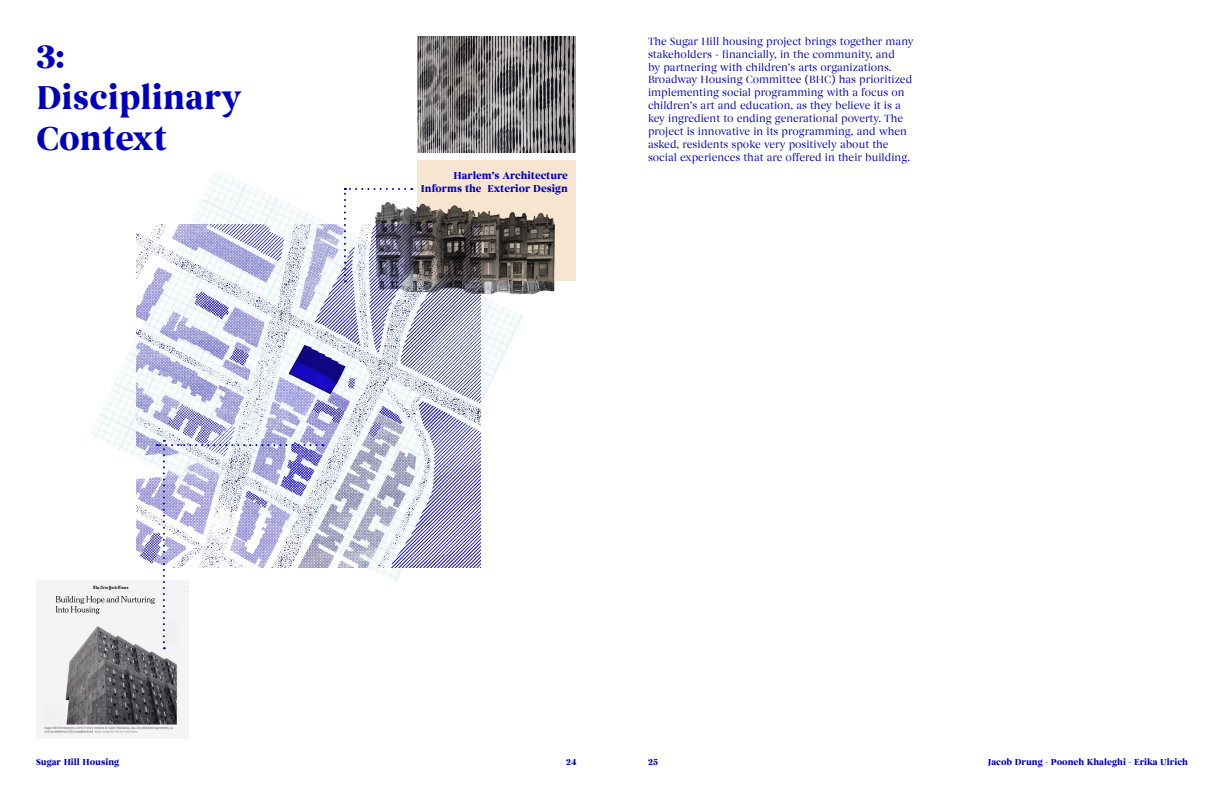
<style>
.page{position:relative;width:1224px;height:792px;background:#fff}
.page>*{position:absolute;margin:0;border:0;box-sizing:border-box;transform-origin:0 0}
.t1{font:700 34px/40.8px "Begum W03";color:#0000bc}
.t2{font:10.7px/12.8px "Begum W03";color:#0000bc}
.t3{font:700 10.4px "Begum W03";color:#0000bc}
.t4{font:700 9px "Begum W03";color:#0000bc}
</style>
<div class="page">
<img style="left:90px;top:169px;width:433px;height:413px">
<div style="left:418px;top:161px;width:158px;height:120px;background:#f7e5cf"></div>
<img style="left:137px;top:224px;width:344px;height:344px">
<img style="left:368px;top:198px;width:187px;height:107px">
<svg style="left:157px;top:440px;width:166px;height:142px"></svg>
<div style="left:36px;top:580px;width:153px;height:159px;background:#f4f4f4"></div>
<img style="left:44px;top:585px;width:133px;height:148px">
<img style="left:418px;top:36px;width:158px;height:116px">
<img style="left:344px;top:188px;width:61px;height:94px">
<p class="t1" style="left:36px;top:38px;width:30px">3:</p>
<p class="t1" style="left:36px;top:78px;width:207px">Disciplinary<br>Context</p>
<p class="t3" style="left:453px;top:169px;width:116px">Harlem’s Architecture</p>
<p class="t3" style="left:421px;top:182px;width:148px">Informs the Exterior Design</p>
<p class="t2" style="left:648px;top:35px;width:267px">The Sugar Hill housing project brings together many stakeholders - financially, in the community, and<br>by partnering with children’s arts organizations.<br>Broadway Housing Committee (BHC) has prioritized implementing social programming with a focus on children’s art and education, as they believe it is a key ingredient to ending generational poverty. The project is innovative in its programming, and when asked, residents spoke very positively about the social experiences that are offered in their building.</p>
<p class="t4" style="left:36px;top:756px;width:85px">Sugar Hill Housing</p>
<p class="t4" style="left:566px;top:756px;width:12px">24</p>
<p class="t4" style="left:648px;top:756px;width:11px">25</p>
<p class="t4" style="left:988px;top:756px;width:202px">Jacob Drung - Pooneh Khaleghi - Erika Ulrich</p>
</div>
